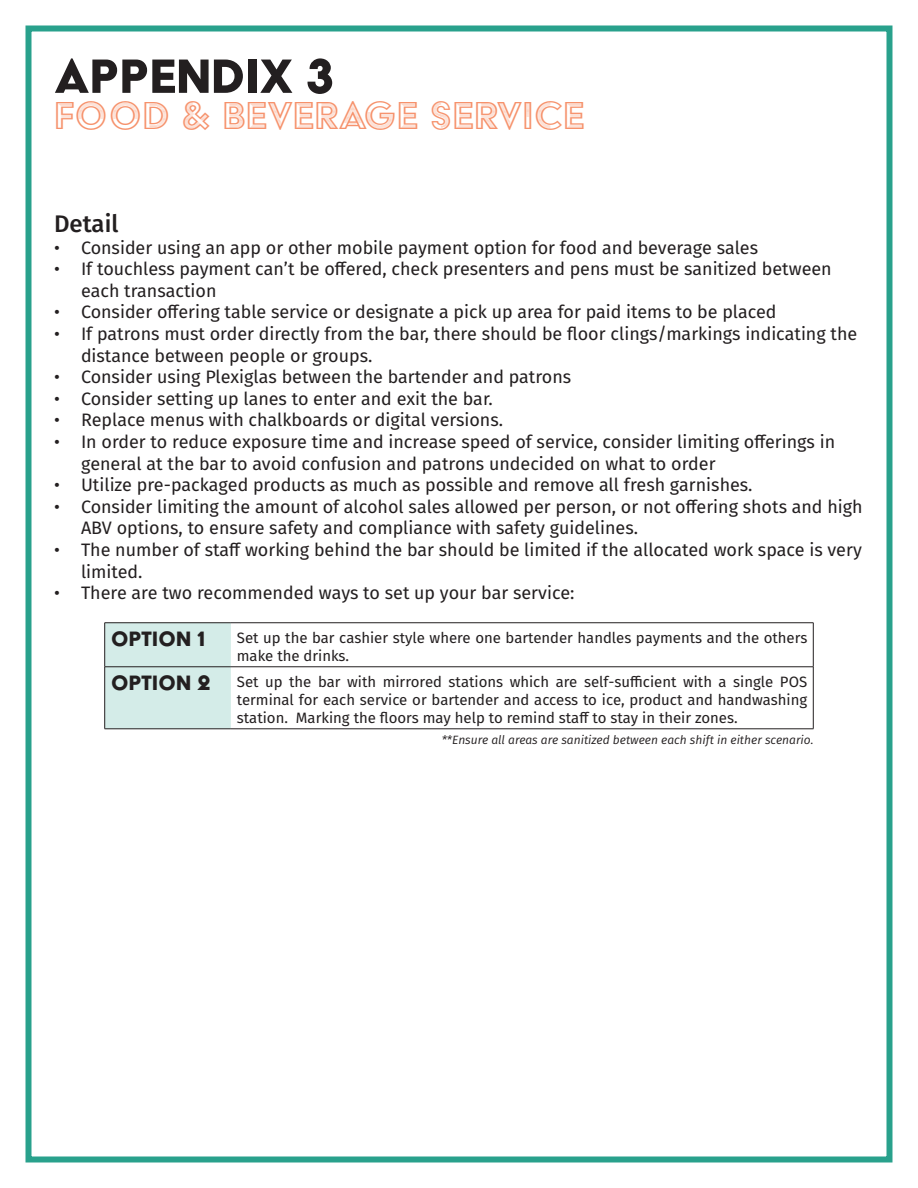
<style>
.page{position:relative;width:918px;height:1188px;background:#fff}
.page>*{position:absolute;margin:0;border:0;box-sizing:border-box;transform-origin:0 0}
.t1{font:55.5px "Acier BAT Text Solid";color:#231f20}
.t2{font:45px "Acier BAT Text Gris";color:#f6926c}
.t3{font:24px "Acier BAT Text Solid";color:#231f20}
.t4{font:500 24px "Fira Sans";color:#231f20}
.t5{font:18px/21.6px "Fira Sans";color:#231f20}
.t6{font:15px/18px "Fira Sans";color:#231f20}
.t7{font:italic 12px "Fira Sans";color:#231f20}
</style>
<div class="page">
<div style="left:105px;top:623px;width:126px;height:106px;background:#d4ece8"></div>
<hr style="left:105px;top:622px;width:126px;height:1px;background:#231f20">
<hr style="left:104px;top:623px;width:1px;height:44px;background:#231f20">
<hr style="left:231px;top:622px;width:582px;height:1px;background:#231f20">
<hr style="left:813px;top:623px;width:1px;height:44px;background:#231f20">
<hr style="left:105px;top:667px;width:126px;height:1px;background:#231f20">
<hr style="left:104px;top:667px;width:1px;height:62px;background:#231f20">
<hr style="left:231px;top:667px;width:582px;height:1px;background:#231f20">
<hr style="left:813px;top:667px;width:1px;height:62px;background:#231f20">
<hr style="left:105px;top:729px;width:126px;height:1px;background:#231f20">
<hr style="left:231px;top:729px;width:582px;height:1px;background:#231f20">
<div style="left:26px;top:26px;width:866px;height:1136px;border:6px solid #29a18c"></div>
<p class="t1" style="left:54px;top:47px;width:282px">APPENDIX 3</p>
<p class="t2" style="left:54px;top:92px;width:532px">FOOD &amp; BEVERAGE SERVICE</p>
<p class="t4" style="left:54px;top:204px;width:66px">Detail</p>
<p class="t5" style="left:54px;top:236px;width:706px">• Consider using an app or other mobile payment option for food and beverage sales</p>
<p class="t5" style="left:81px;top:258px;width:752px;text-indent:-27px">• If touchless payment can’t be offered, check presenters and pens must be sanitized between each transaction</p>
<p class="t5" style="left:54px;top:301px;width:724px">• Consider offering table service or designate a pick up area for paid items to be placed</p>
<p class="t5" style="left:81px;top:322px;width:778px;text-indent:-27px">• If patrons must order directly from the bar, there should be floor clings/markings indicating the distance between people or groups.</p>
<p class="t5" style="left:54px;top:366px;width:519px">• Consider using Plexiglas between the bartender and patrons</p>
<p class="t5" style="left:54px;top:387px;width:440px">• Consider setting up lanes to enter and exit the bar.</p>
<p class="t5" style="left:54px;top:409px;width:451px">• Replace menus with chalkboards or digital versions.</p>
<p class="t5" style="left:81px;top:430px;width:756px;text-indent:-27px">• In order to reduce exposure time and increase speed of service, consider limiting offerings in general at the bar to avoid confusion and patrons undecided on what to order</p>
<p class="t5" style="left:54px;top:474px;width:700px">• Utilize pre-packaged products as much as possible and remove all fresh garnishes.</p>
<p class="t5" style="left:81px;top:495px;width:783px;text-indent:-27px">• Consider limiting the amount of alcohol sales allowed per person, or not offering shots and high<br>ABV options, to ensure safety and compliance with safety guidelines.</p>
<p class="t5" style="left:81px;top:538px;width:782px;text-indent:-27px">• The number of staff working behind the bar should be limited if the allocated work space is very limited.</p>
<p class="t5" style="left:54px;top:582px;width:522px">• There are two recommended ways to set up your bar service:</p>
<p class="t3" style="left:111px;top:626px;width:96px">OPTION 1</p>
<p class="t6" style="left:237px;top:628px;width:572px">Set up the bar cashier style where one bartender handles payments and the others make the drinks.</p>
<p class="t3" style="left:111px;top:670px;width:101px">OPTION 2</p>
<p class="t6" style="left:237px;top:672px;width:572px;text-align:justify">Set up the bar with mirrored stations which are self-sufficient with a single POS terminal for each service or bartender and access to ice, product and handwashing station. Marking the floors may help to remind staff to stay in their zones.</p>
<p class="t7" style="left:442px;top:731px;width:373px">**Ensure all areas are sanitized between each shift in either scenario.</p>
</div>
